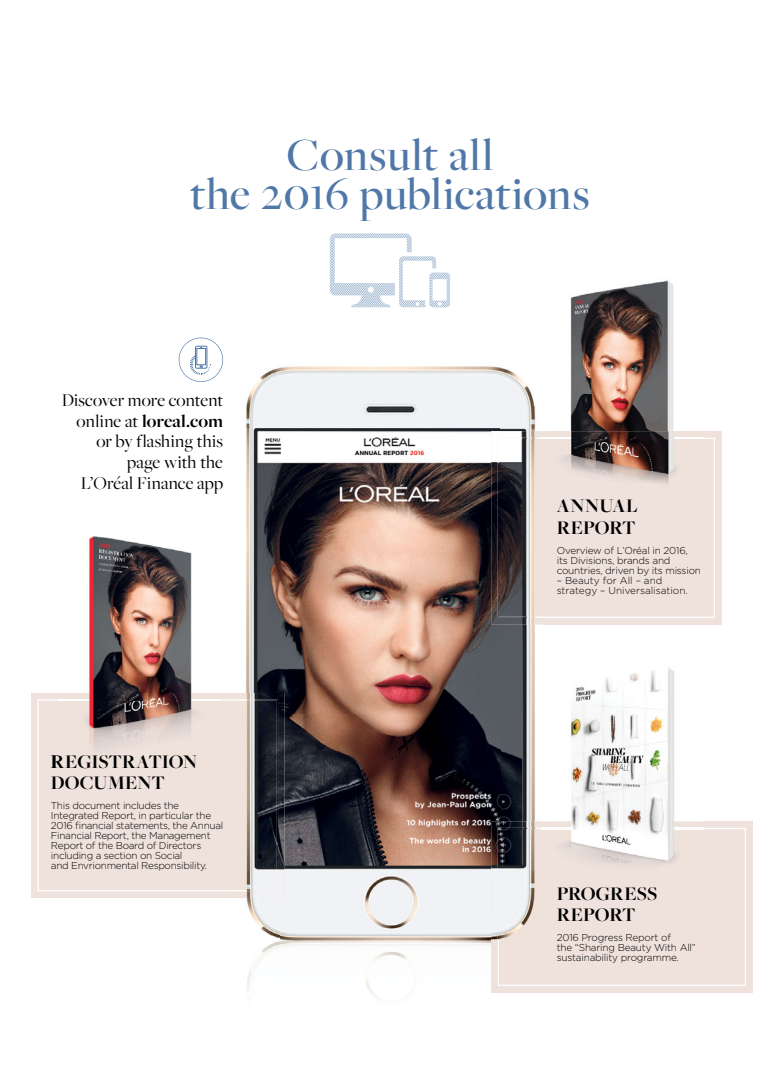
<style>
.page{position:relative;width:780px;height:1081px;background:#fff}
.page>*{position:absolute;margin:0;border:0;box-sizing:border-box;transform-origin:0 0}
.t1{font:500 47.5px/38.8px "Freight Big Pro";letter-spacing:.02em;color:#4f78a8;text-align:center}
.t2{font:700 20px/21.2px "Freight Big Pro";color:#000}
.t3{font:18.75px/20.6px "Freight Big Pro";letter-spacing:.005em;color:#000;text-align:right}
.t4{font:300 10px/10px "Gotham";letter-spacing:-.03em;color:#000}
.t5{font:300 10px/10px "Gotham";color:#000}
.s1{font-weight:700}
.s2{color:#080707}
</style>
<div class="page">
<div style="left:491px;top:821px;width:261px;height:171px;background:#efe1db"></div>
<svg style="left:544px;top:828px;width:202px;height:158px"></svg>
<div style="left:491px;top:431px;width:230px;height:193px;background:#efe1db"></div>
<svg style="left:544px;top:438px;width:171px;height:180px"></svg>
<div style="left:31px;top:693px;width:253px;height:205px;background:#efe1db"></div>
<svg style="left:37px;top:699px;width:198px;height:192px"></svg>
<svg style="left:330px;top:233px;width:120px;height:74px"></svg>
<img style="left:246px;top:366px;width:254px;height:348px">
<img style="left:500px;top:367px;width:36px;height:64px">
<img style="left:500px;top:624px;width:44px;height:197px">
<img style="left:280px;top:714px;width:221px;height:284px">
<img style="left:246px;top:898px;width:34px;height:93px">
<img style="left:491px;top:821px;width:53px;height:171px">
<img style="left:497px;top:828px;width:44px;height:111px">
<img style="left:491px;top:431px;width:50px;height:193px">
<img style="left:497px;top:438px;width:47px;height:180px">
<img style="left:235px;top:693px;width:49px;height:205px">
<img style="left:235px;top:699px;width:43px;height:192px">
<img style="left:541px;top:280px;width:162px;height:207px">
<img style="left:544px;top:438px;width:159px;height:1px">
<img style="left:541px;top:656px;width:162px;height:218px">
<img style="left:544px;top:828px;width:159px;height:1px">
<img style="left:59px;top:536px;width:161px;height:238px">
<img style="left:59px;top:699px;width:161px;height:2px">
<img style="left:59px;top:755px;width:138px;height:13px">
<svg style="left:179px;top:338px;width:44px;height:44px"></svg>
<h4 class="t1" style="left:190px;top:141px;width:401px">Consult all<br>the 2016 publications</h4>
<p class="t3" style="left:62px;top:392px;width:163px">Discover more content online at <span class="s1">loreal.com </span>or by flashing this page with the<br>L’Oréal Finance app</p>
<h5 class="t2" style="left:51px;top:753px;width:148px">REG<span class="s2">I</span>STRATION</h5>
<p class="t4" style="left:51px;top:801px;width:174px">This document includes the Integrated Report, in particular the 2016 financial statements, the Annual Financial Report, the Management Report of the Board of Directors including a section on Social<br>and Envrionmental Responsibility.</p>
<h5 class="t2" style="left:51px;top:774px;width:115px">DOCUMENT</h5>
<h5 class="t2" style="left:556px;top:497px;width:82px">ANNUAL<br>REPORT</h5>
<p class="t4" style="left:556px;top:546px;width:146px">Overview of L’Oréal in 2016, its Divisions, brands and countries, driven by its mission</p>
<p class="t5" style="left:556px;top:576px;width:133px">– Beauty for All – and strategy – Universalisation.</p>
<h5 class="t2" style="left:556px;top:884px;width:102px">PROGRESS<br>REPORT</h5>
<p class="t4" style="left:556px;top:933px;width:141px">2016 Progress Report of<br>the “Sharing Beauty With All” sustainability programme.</p>
</div>
